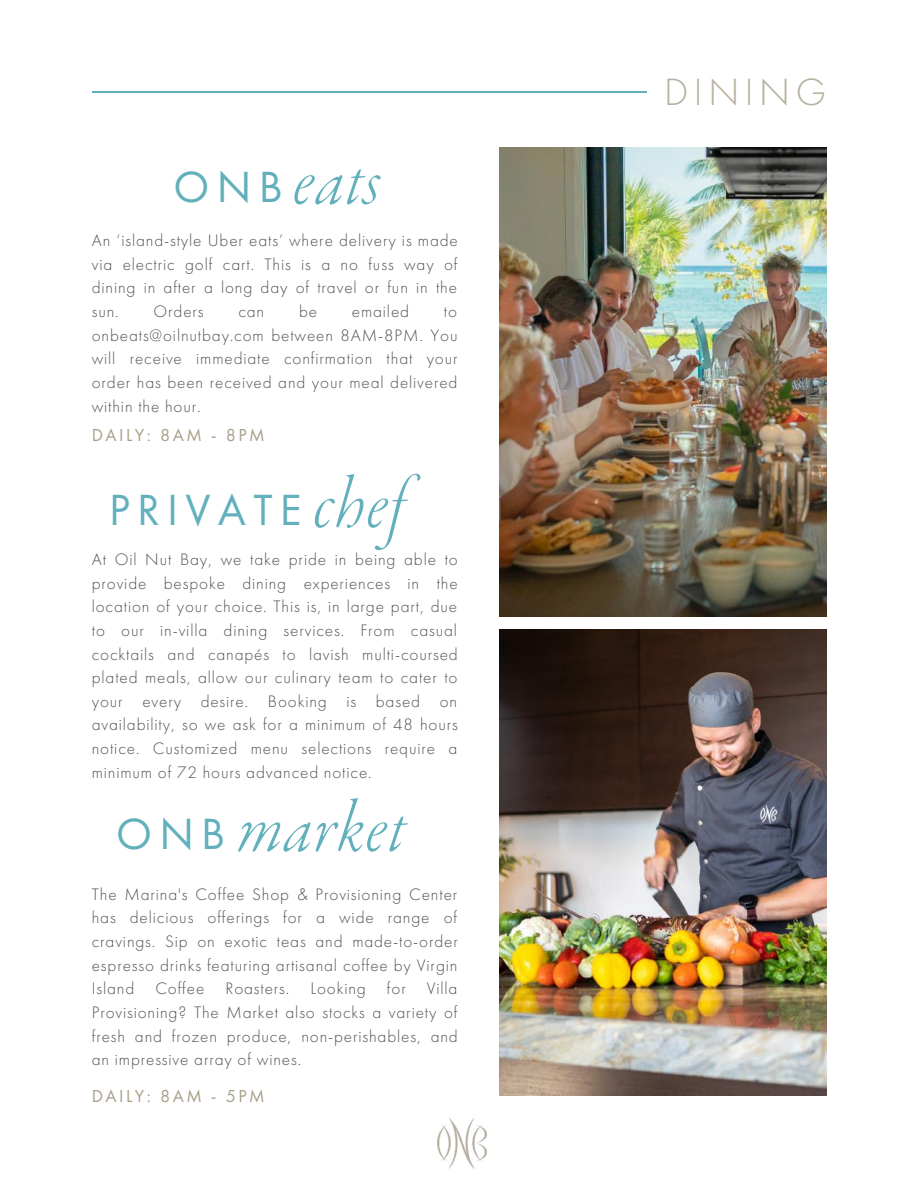
<style>
.page{position:relative;width:918px;height:1188px;background:#fff}
.page>*{position:absolute;margin:0;border:0;box-sizing:border-box;transform-origin:0 0}
.t1{font:76.05px "Garamond Premr Pro Lt It Disp";letter-spacing:.02em;color:#61b0bc}
.t2{font:45.3px "Futura PT";letter-spacing:.16em;color:#61b0bc}
.t3{font:300 39.45px "Futura PT";letter-spacing:.14em;color:#b7b19d}
.t4{font:18px "Futura PT";letter-spacing:.135em;color:#a79f88}
.t5{font:300 17.25px/23.7px "Futura PT";letter-spacing:.05em;color:#525252;text-align:justify}
.s1{font-family:"Garamond Premr Pro Lt It Disp";font-size:76.05px}
.s2{font-family:"Futura PT";font-size:45.3px}
</style>
<div class="page">
<img style="left:499px;top:148px;width:328px;height:469px">
<img style="left:499px;top:629px;width:328px;height:467px">
<hr style="left:92px;top:92px;width:554px;height:1px;background:#61b0bc">
<img style="left:437px;top:1117px;width:50px;height:52px">
<h2 class="t2" style="left:174px;top:157px;width:111px">ONB</h2>
<h1 class="t1" style="left:293px;top:148px;width:88px">eats</h1>
<p class="t5" style="left:92px;top:228px;width:368px">An ‘island-style Uber eats’ where delivery is made via electric golf cart. This is a no fuss way of dining in after a long day of travel or fun in the sun.</p>
<p class="t5" style="left:154px;top:299px;width:52px">Orders</p>
<p class="t5" style="left:238px;top:299px;width:27px">can</p>
<p class="t5" style="left:299px;top:299px;width:20px">be</p>
<p class="t5" style="left:352px;top:299px;width:59px">emailed</p>
<p class="t5" style="left:92px;top:299px;width:367px;text-indent:352px">to onbeats@oilnutbay.com between 8AM-8PM. You will receive immediate confirmation that your order has been received and your meal delivered within the hour.</p>
<p class="t4" style="left:92px;top:423px;width:174px">DAILY: 8AM - 8PM</p>
<h2 class="t2" style="left:109px;top:481px;width:296px">PRIVATE<span class="s1">chef</span></h2>
<p class="t5" style="left:92px;top:547px;width:368px">At Oil Nut Bay, we take pride in being able to provide bespoke dining experiences in the location of your choice. This is, in large part, due to our in-villa dining services. From casual cocktails and canapés to lavish multi-coursed plated meals, allow our culinary team to cater to your every desire. Booking is based on availability, so we ask for a minimum of 48 hours notice. Customized menu selections require a minimum of 72 hours advanced notice.</p>
<h1 class="t1" style="left:116px;top:795px;width:290px"><span class="s2">O N B</span> market</h1>
<p class="t5" style="left:92px;top:882px;width:368px">The Marina's Coffee Shop &amp; Provisioning Center has delicious offerings for a wide range of cravings. Sip on exotic teas and made-to-order espresso drinks featuring artisanal coffee by Virgin Island Coffee Roasters. Looking for Villa Provisioning? The Market also stocks a variety of fresh and frozen produce, non-perishables, and an impressive array of wines.</p>
<p class="t4" style="left:92px;top:1085px;width:174px">DAILY: 8AM - 5PM</p>
<h3 class="t3" style="left:664px;top:67px;width:164px">DINING</h3>
</div>
